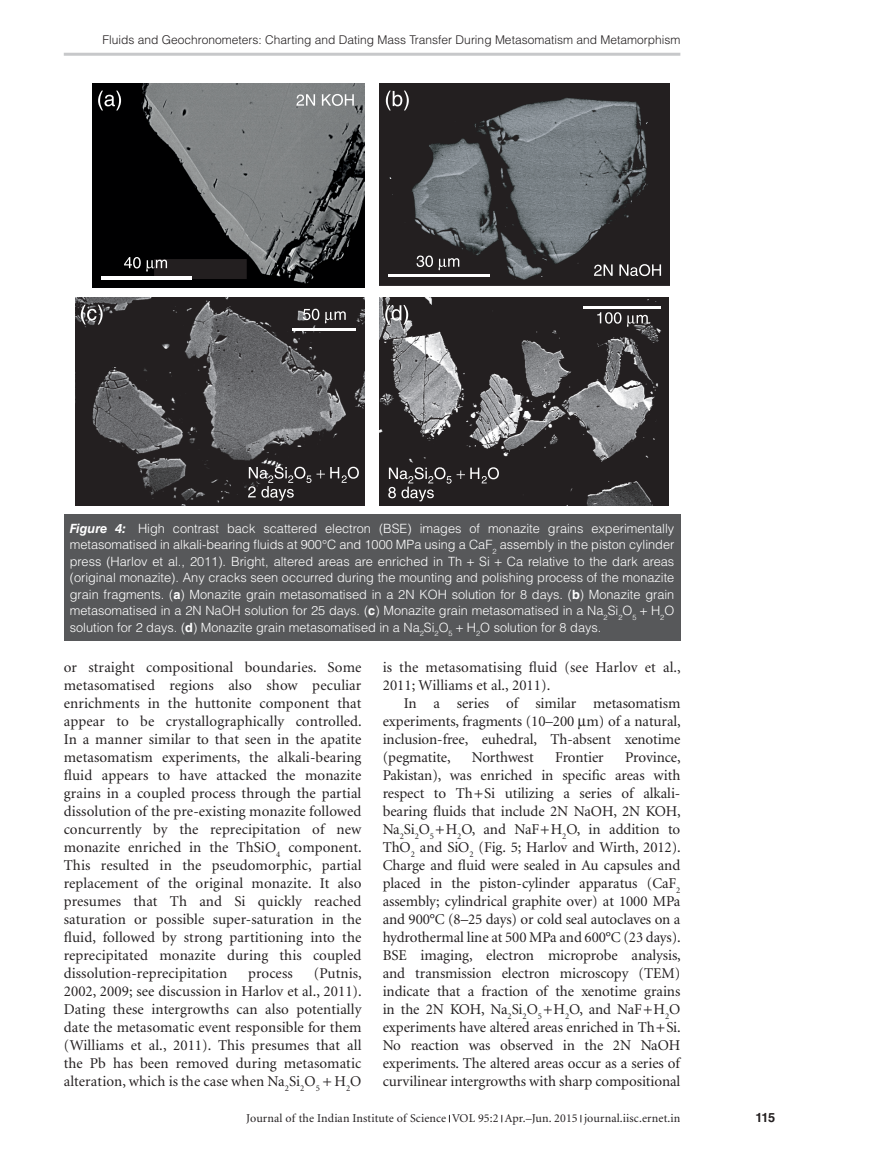
<style>
.page{position:relative;width:893px;height:1174px;background:#fff}
.page>*{position:absolute;margin:0;border:0;box-sizing:border-box;transform-origin:0 0}
.Tx{font:15px/18px "Minion";letter-spacing:.005em;color:#231f20;text-align:justify}
.FigC{font:300 12.75px/16.5px "Helvetica LT Std";color:#fff;text-align:justify}
.t1{font:700 12.75px "Helvetica LT Std";color:#231f20}
.t2{font:300 12px "Helvetica LT Std";color:#231f20}
.t3{font:12px "Minion";letter-spacing:.01em;color:#231f20}
.s1{font-weight:700;font-style:italic}
.s2{font-weight:700}
</style>
<div class="page">
<hr style="left:64px;top:53px;width:616px;height:3px;background:#c7c8ca">
<div style="left:64px;top:515px;width:616px;height:126px;background:#57585a"></div>
<img style="left:380px;top:83px;width:289px;height:203px">
<svg style="left:386px;top:91px;width:23px;height:19px"></svg>
<svg style="left:594px;top:264px;width:19px;height:12px"></svg>
<svg style="left:619px;top:264px;width:42px;height:12px"></svg>
<hr style="left:389px;top:274px;width:101px;height:3px;background:#fff">
<svg style="left:416px;top:255px;width:43px;height:15px"></svg>
<img style="left:380px;top:327px;width:289px;height:179px">
<svg style="left:388px;top:467px;width:111px;height:34px;background:#413e3f"></svg>
<svg style="left:379px;top:297px;width:290px;height:30px;background:#312d2e"></svg>
<hr style="left:583px;top:306px;width:77px;height:3px;background:#fff">
<img style="left:75px;top:297px;width:289px;height:209px">
<svg style="left:81px;top:305px;width:22px;height:19px"></svg>
<svg style="left:248px;top:467px;width:111px;height:34px;background:#413e3f"></svg>
<hr style="left:292px;top:328px;width:63px;height:2px;background:#fff">
<svg style="left:303px;top:309px;width:16px;height:11px"></svg>
<svg style="left:325px;top:311px;width:21px;height:12px"></svg>
<svg style="left:298px;top:287px;width:19px;height:1px"></svg>
<svg style="left:323px;top:287px;width:32px;height:1px"></svg>
<img style="left:92px;top:84px;width:272px;height:203px">
<div style="left:154px;top:259px;width:93px;height:20px;background:#231f20"></div>
<hr style="left:101px;top:276px;width:90px;height:4px;background:#fff">
<svg style="left:124px;top:257px;width:43px;height:15px"></svg>
<svg style="left:98px;top:91px;width:23px;height:19px"></svg>
<svg style="left:296px;top:94px;width:19px;height:12px"></svg>
<svg style="left:322px;top:94px;width:32px;height:12px"></svg>
<p class="t2" style="left:103px;top:32px;width:579px">Fluids and Geochronometers: Charting and Dating Mass Transfer During Metasomatism and Metamorphism</p>
<p class="FigC" style="left:70px;top:520px;width:606px"><span class="s1">Figure 4:</span> High contrast back scattered electron (BSE) images of monazite grains experimentally metasomatised in alkali-bearing fluids at 900°C and 1000 MPa using a CaF<sub>2</sub> assembly in the piston cylinder press (Harlov et al., 2011). Bright, altered areas are enriched in Th</p>
<p class="FigC" style="left:70px;top:553px;width:606px;text-indent:437px">Ca relative to the dark areas (original monazite). Any cracks seen occurred during the mounting and polishing process of the monazite grain fragments. (<span class="s2">a</span>) Monazite grain metasomatised in a 2N KOH solution for 8 days. (<span class="s2">b</span>) Monazite grain metasomatised in a 2N NaOH solution for 25 days. (<span class="s2">c</span>) Monazite grain metasomatised in a Na<sub>2</sub>Si<sub>2</sub>O<sub>5</sub> H<sub>2</sub>O solution for 2 days. (<span class="s2">d</span>) Monazite grain metasomatised in a Na<sub>2</sub>Si<sub>2</sub>O<sub>5</sub> H<sub>2</sub>O solution for 8 days.</p>
<p class="FigC" style="left:479px;top:553px;width:12px">Si</p>
<p class="Tx" style="left:64px;top:659px;width:300px">or straight compositional boundaries. Some metasomatised regions also show peculiar enrichments in the huttonite component that appear to be crystallographically controlled.<br>In a manner similar to that seen in the apatite metasomatism experiments, the alkali-bearing fluid appears to have attacked the monazite grains in a coupled process through the partial dissolution of the pre-existing monazite followed concurrently by the reprecipitation of new monazite enriched in the ThSiO<sub>4</sub> component.<br>This resulted in the pseudomorphic, partial replacement of the original monazite. It also presumes that Th and Si quickly reached saturation or possible super-saturation in the fluid, followed by strong partitioning into the reprecipitated monazite during this coupled dissolution-reprecipitation</p>
<p class="Tx" style="left:64px;top:965px;width:300px;text-indent:250px">(Putnis, 2002, 2009; see discussion in Harlov et al., 2011).<br>Dating these intergrowths can also potentially date the metasomatic event responsible for them (Williams et al., 2011). This presumes that all the Pb has been removed during metasomatic alteration, which is the case when Na<sub>2</sub>Si<sub>2</sub>O<sub>5</sub> H<sub>2</sub>O</p>
<p class="Tx" style="left:248px;top:965px;width:46px">process</p>
<p class="Tx" style="left:383px;top:659px;width:300px">is the metasomatising fluid (see Harlov et al.,<br>2011; Williams et al., 2011).</p>
<p class="Tx" style="left:383px;top:695px;width:300px;text-indent:21px">In a series of similar metasomatism experiments, fragments (10–200 m) of a natural, inclusion-free, euhedral, Th-absent xenotime (pegmatite,</p>
<p class="Tx" style="left:472px;top:749px;width:63px">Northwest</p>
<p class="Tx" style="left:555px;top:749px;width:50px">Frontier</p>
<p class="Tx" style="left:383px;top:749px;width:300px;text-indent:243px">Province, Pakistan), was enriched in specific areas with respect to Th Si utilizing a series of alkali&shy;bearing fluids that include 2N NaOH, 2N KOH, Na<sub>2</sub>Si<sub>2</sub>O<sub>5</sub> H<sub>2</sub>O, and NaF H<sub>2</sub>O, in addition to ThO<sub>2</sub> and SiO<sub>2</sub> (Fig. 5; Harlov and Wirth, 2012).<br>Charge and fluid were sealed in Au capsules and placed in the piston-cylinder apparatus (CaF<sub>2 </sub>assembly; cylindrical graphite over) at 1000 MPa and 900°C (8–25 days) or cold seal autoclaves on a hydrothermal line at 500 MPa and 600°C (23 days).<br>BSE imaging, electron microprobe analysis, and transmission electron microscopy (TEM) indicate that a fraction of the xenotime grains in the 2N KOH, Na<sub>2</sub>Si<sub>2</sub>O<sub>5</sub> H<sub>2</sub>O, and NaF H<sub>2</sub>O experiments have altered areas enriched in Th Si.<br>No reaction was observed in the 2N NaOH experiments. The altered areas occur as a series of curvilinear intergrowths with sharp compositional</p>
<p class="t3" style="left:246px;top:1112px;width:436px">Journal of the Indian Institute of Science VOL 95:2 Apr.–Jun. 2015 journal.iisc.ernet.in</p>
<p class="t1" style="left:755px;top:1110px;width:21px">115</p>
</div>
